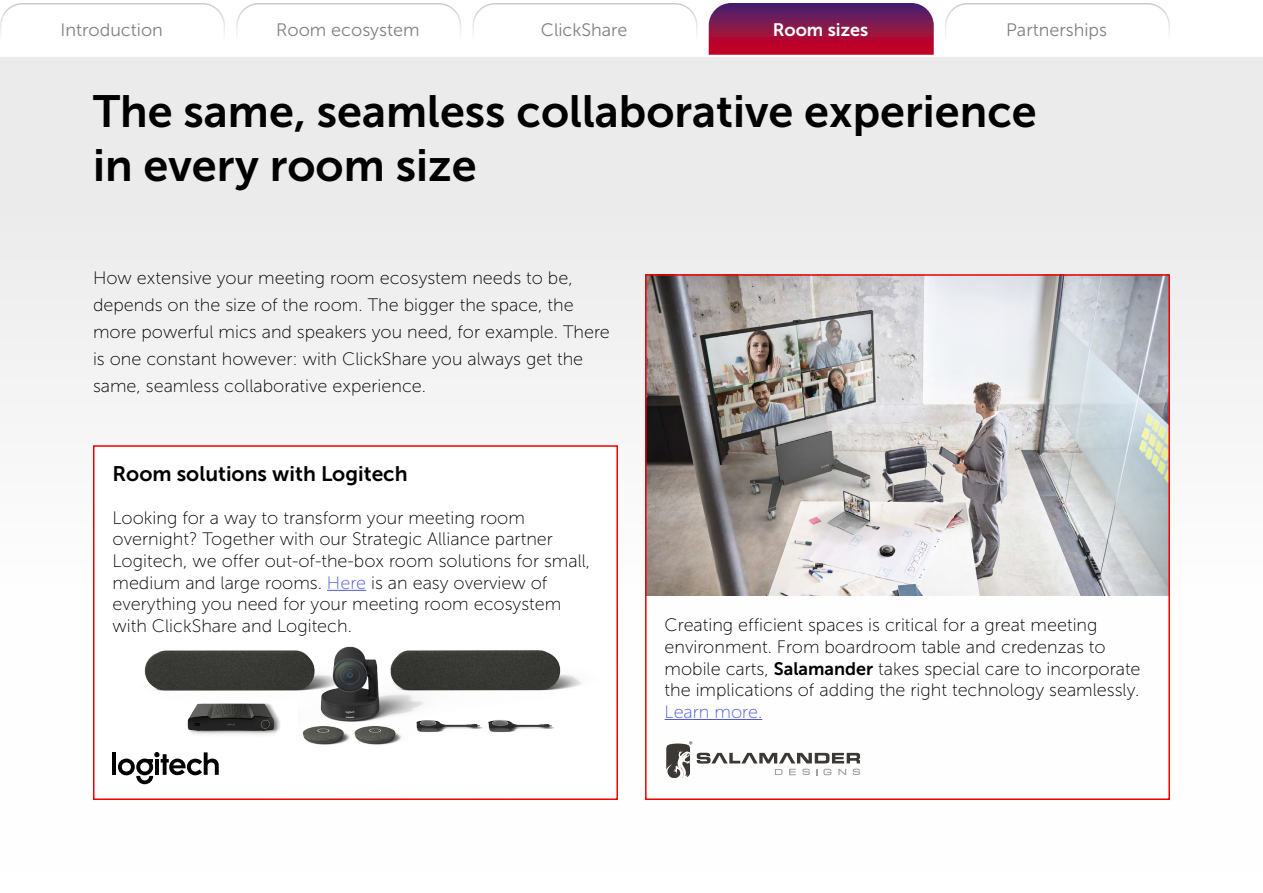
<style>
.page{position:relative;width:1263px;height:893px;background:#fff}
.page>*{position:absolute;margin:0;border:0;box-sizing:border-box;transform-origin:0 0}
.t1{font:45px/54px "Museo Sans 700";color:#000}
.t2{font:21px "Museo Sans 700";color:#000}
.t3{font:18px/21.6px "Museo Sans 100";color:#000}
.t4{font:18px "Museo Sans 300";color:#000}
.t5{font:18px "Museo Sans 100";color:#4f5cd6}
.t6{font:18px "Museo Sans 700";color:#fff}
.s1{color:#4f5cd6}
.s2{font-family:"Museo Sans 700"}
</style>
<div class="page">
<svg style="left:0;top:3px;width:225px;height:31px"></svg>
<svg style="left:472px;top:3px;width:226px;height:31px"></svg>
<svg style="left:945px;top:3px;width:225px;height:31px"></svg>
<svg style="left:709px;top:3px;width:225px;height:52px"></svg>
<svg style="left:236px;top:3px;width:225px;height:31px"></svg>
<div style="left:0;top:58px;width:1263px;height:814px;background:linear-gradient(to right,#f0f0f0,#f6f6f6)"></div>
<img style="left:648px;top:277px;width:519px;height:319px">
<div style="left:94px;top:446px;width:523px;height:353px;background:#fff"></div>
<img style="left:94px;top:545px;width:524px;height:295px">
<hr style="left:112px;top:752px;width:4px;height:23px;background:#000">
<svg style="left:118px;top:752px;width:101px;height:32px"></svg>
<svg style="left:666px;top:741px;width:194px;height:37px"></svg>
<hr style="left:664px;top:719px;width:98px;height:1px;background:#4f5cd6">
<div style="left:645px;top:274px;width:525px;height:526px;border:2px solid #f00000"></div>
<p class="t4" style="left:61px;top:20px;width:104px">Introduction</p>
<p class="t4" style="left:276px;top:20px;width:145px">Room ecosystem</p>
<p class="t4" style="left:541px;top:20px;width:88px">ClickShare</p>
<p class="t6" style="left:773px;top:19px;width:97px">Room sizes</p>
<p class="t4" style="left:1006px;top:20px;width:102px">Partnerships</p>
<h1 class="t1" style="left:93px;top:84px;width:945px">The same, seamless collaborative experience in every room size</h1>
<p class="t3" style="left:93px;top:264px;width:518px;line-height:27px">How extensive your meeting room ecosystem needs to be, depends on the size of the room. The bigger the space, the more powerful mics and speakers you need, for example. There is one constant however: with ClickShare you always get the same, seamless collaborative experience.</p>
<p class="t2" style="left:112px;top:462px;width:297px">Room solutions with Logitech</p>
<p class="t3" style="left:112px;top:507px;width:479px">Looking for a way to transform your meeting room overnight? Together with our Strategic Alliance partner Logitech, we offer out-of-the-box room solutions for small, medium and large rooms. <span class="s1">Here</span> is an easy overview of everything you need for your meeting room ecosystem with ClickShare and Logitech.</p>
<p class="t3" style="left:664px;top:614px;width:477px">Creating efficient spaces is critical for a great meeting environment. From boardroom table and credenzas to mobile carts, <span class="s2">Salamander</span> takes special care to incorporate the implications of adding the right technology seamlessly.</p>
<p class="t5" style="left:664px;top:702px;width:99px">Learn more.</p>
</div>
